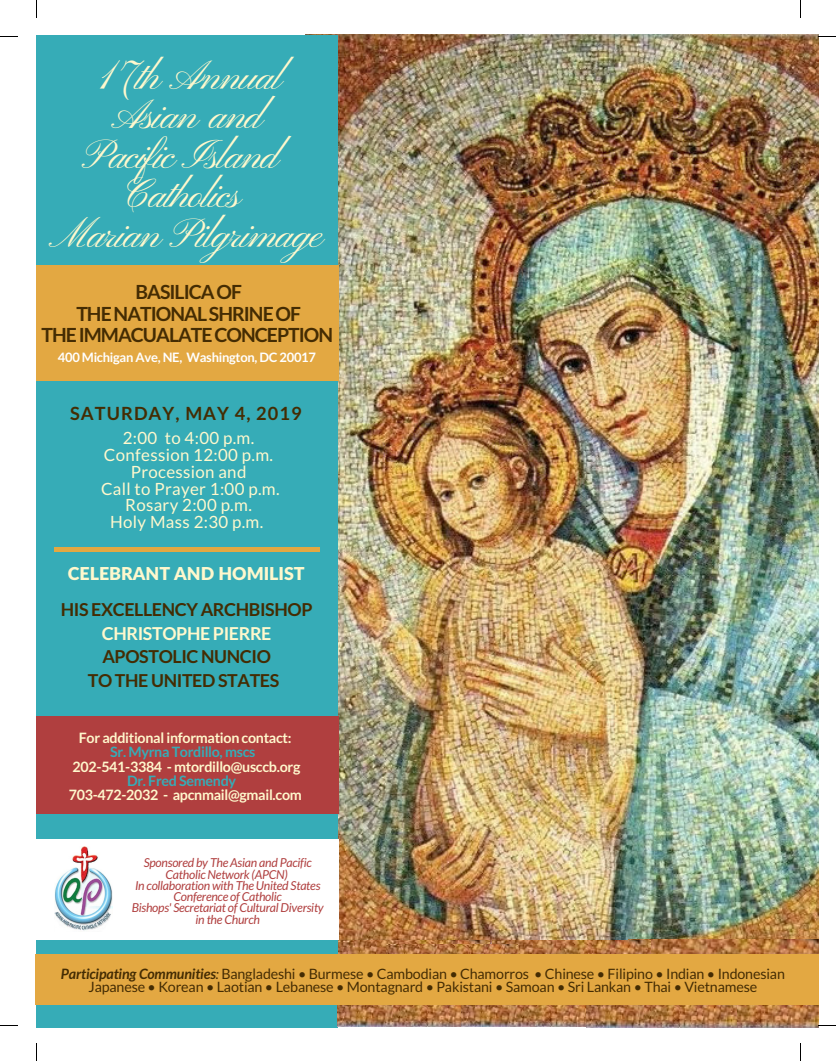
<style>
.page{position:relative;width:836px;height:1061px;background:#fff}
.page>*{position:absolute;margin:0;border:0;box-sizing:border-box;transform-origin:0 0}
.t1{font:41.5px/39.4px "Pinyon Script";letter-spacing:-.04em;color:#fff8cd;text-align:center}
.t2{font:700 19.5px/21.5px "Lato";letter-spacing:-.05em;color:#442c03;text-align:center}
.t3{font:700 18.12px "Lato";letter-spacing:.06em;color:#442c03}
.t4{font:700 17.75px/23.5px "Lato";letter-spacing:-.02em;color:#442c03;text-align:center}
.t5{font:900 17.75px "Lato Latin";color:#fff8cd}
.t6{font:700 17.75px "Lato";letter-spacing:-.02em;color:#fff8cd}
.t7{font:16.88px/16.9px "Lato";letter-spacing:.02em;color:#fff8cd;text-align:center}
.t8{font:14.25px/13.1px "Lato";letter-spacing:-.01em;color:#442c03;text-align:center}
.t9{font:700 14.25px "Lato";letter-spacing:-.02em;color:#fff8cd}
.t10{font:700 14.25px "Lato";letter-spacing:-.02em;color:#36acb7}
.t11{font:700 13px "Lato";letter-spacing:-.02em;color:#fff}
.t12{font:italic 12.38px/11.2px "Lato";letter-spacing:-.02em;color:#b03f3f;text-align:center}
.s1{font-weight:700;font-style:italic}
.s2{font-style:italic}
</style>
<div class="page">
<img style="left:337px;top:35px;width:481px;height:909px">
<img style="left:628px;top:939px;width:190px;height:15px">
<div style="left:36px;top:35px;width:301px;height:993px;background:#36acb7"></div>
<hr style="left:54px;top:548px;width:266px;height:4px;background:#e3a842">
<div style="left:36px;top:265px;width:302px;height:116px;background:#e3a842"></div>
<div style="left:37px;top:716px;width:302px;height:98px;background:#b03f3f"></div>
<div style="left:36px;top:839px;width:302px;height:100px;background:#fff"></div>
<img style="left:54px;top:847px;width:58px;height:84px">
<img style="left:338px;top:1005px;width:123px;height:22px">
<img style="left:461px;top:1005px;width:126px;height:22px">
<img style="left:736px;top:1005px;width:82px;height:23px">
<img style="left:587px;top:1005px;width:149px;height:23px">
<img style="left:338px;top:940px;width:151px;height:14px">
<img style="left:492px;top:940px;width:159px;height:14px">
<img style="left:386px;top:944px;width:132px;height:10px">
<div style="left:35px;top:954px;width:783px;height:51px;background:#e3a842"></div>
<svg style="left:36px;top:0;width:1px;height:18px"></svg>
<svg style="left:0;top:36px;width:18px;height:1px"></svg>
<svg style="left:800px;top:0;width:1px;height:18px"></svg>
<svg style="left:818px;top:36px;width:18px;height:1px"></svg>
<svg style="left:800px;top:1043px;width:1px;height:18px"></svg>
<svg style="left:818px;top:1025px;width:18px;height:1px"></svg>
<svg style="left:36px;top:1043px;width:1px;height:18px"></svg>
<svg style="left:0;top:1025px;width:18px;height:1px"></svg>
<h1 class="t1" style="left:55px;top:59px;width:271px">17th Annual<br>Asian and<br>Pacific Island<br>Catholics<br>Marian Pilgrimage</h1>
<h2 class="t2" style="left:41px;top:281px;width:293px">BASILICAOF<br>THENATIONALSHRINEOF<br>THEIMMACUALATECONCEPTION</h2>
<p class="t11" style="left:58px;top:349px;width:260px">400 Michigan Ave, NE, Washington, DC 20017</p>
<p class="t3" style="left:70px;top:402px;width:233px">SATURDAY, MAY 4, 2019</p>
<p class="t7" style="left:101px;top:429px;width:180px">2:00 to 4:00 p.m.<br>Confession 12:00 p.m.<br>Procession and<br>Call to Prayer 1:00 p.m.<br>Rosary 2:00 p.m.<br>Holy Mass 2:30 p.m.</p>
<p class="t5" style="left:68px;top:563px;width:238px">CELEBRANT AND HOMILIST</p>
<p class="t4" style="left:61px;top:598px;width:253px">HIS EXCELLENCY ARCHBISHOP</p>
<p class="t6" style="left:102px;top:622px;width:171px">CHRISTOPHE PIERRE</p>
<p class="t4" style="left:88px;top:645px;width:193px">APOSTOLIC NUNCIO<br>TO THE UNITED STATES</p>
<p class="t9" style="left:79px;top:729px;width:214px">For additional information contact:</p>
<p class="t10" style="left:110px;top:743px;width:147px">Sr. Myrna Tordillo, mscs</p>
<p class="t9" style="left:73px;top:757px;width:229px">202-541-3384 - mtordillo@usccb.org</p>
<p class="t10" style="left:127px;top:771px;width:111px">Dr. Fred Semendy</p>
<p class="t9" style="left:69px;top:786px;width:235px">703-472-2032 - apcnmail@gmail.com</p>
<p class="t12" style="left:132px;top:857px;width:194px">Sponsored by The Asian and Pacific<br>Catholic Network (APCN)<br>In collaboration with The United States<br>Conference of Catholic<br>Bishops' Secretariat of Cultural Diversity in the Church</p>
<p class="t8" style="left:61px;top:967px;width:726px"><span class="s1">Participating Communities</span><span class="s2">:</span> Bangladeshi • Burmese • Cambodian <span class="s2">•</span> Chamorros • Chinese • Filipino • Indian • Indonesian<br>Japanese • Korean • Laotian • Lebanese • Montagnard • Pakistani • Samoan • Sri Lankan • Thai • Vietnamese</p>
</div>
